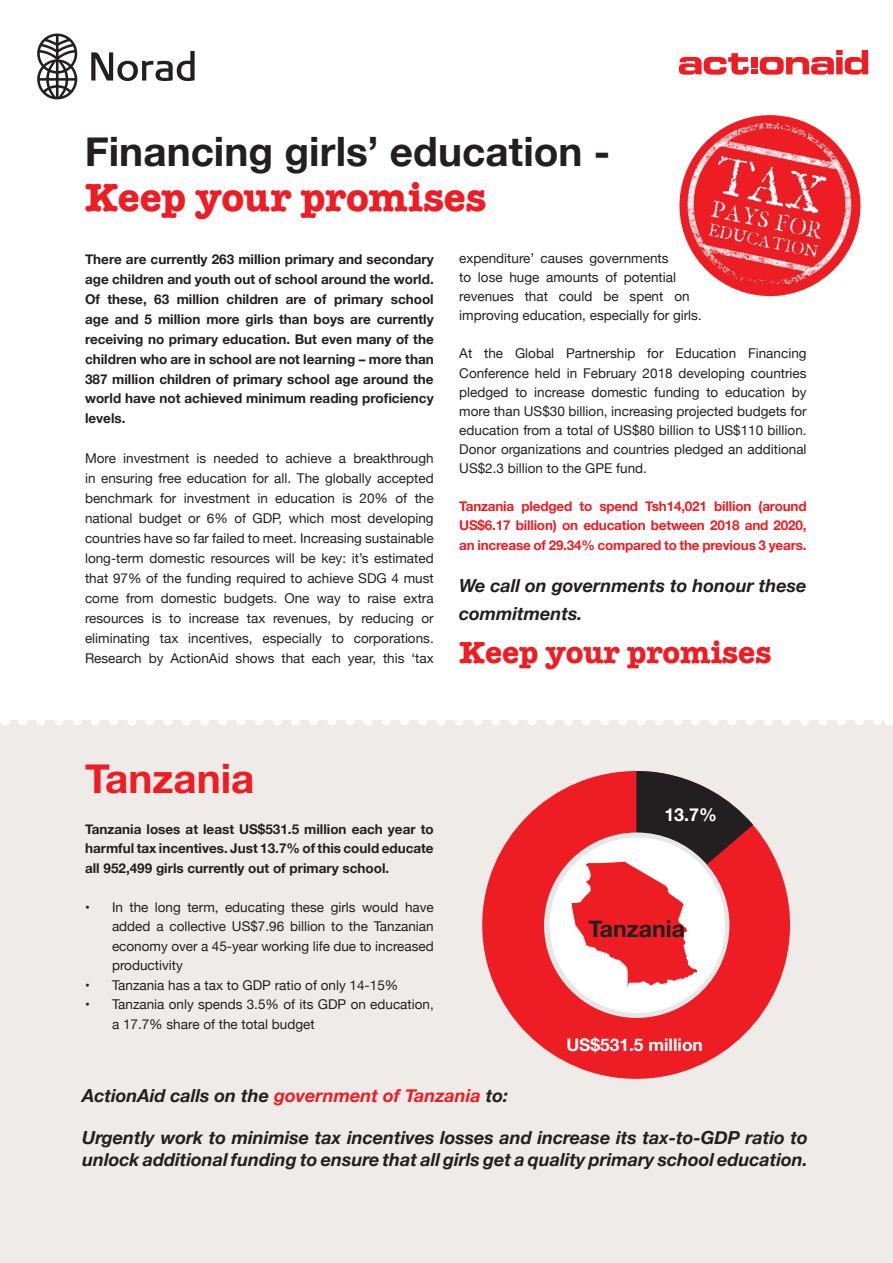
<style>
.page{position:relative;width:893px;height:1263px;background:#fff}
.page>*{position:absolute;margin:0;border:0;box-sizing:border-box;transform-origin:0 0}
.t1{font:700 40.5px "Helvetica Neue";color:#231f20}
.t2{font:700 40.5px "American Typewriter";letter-spacing:-.005em;color:#ee1d23}
.body_copy{font:700 40.5px "Helvetica Neue";color:#ee1d23}
.body_copy-2{font:700 31.5px "American Typewriter";color:#ee1d23}
.body_copy-3{font:700 28.8px "Helvetica Neue";color:#152a14}
.t3{font:700 23.1px "Helvetica Neue";color:#231f20}
.body_copy-4{font:italic 700 18px/27.3px "Helvetica Neue";color:#231f20}
.t4{font:700 17.85px "Helvetica Neue";color:#fff}
.t5{font:700 17.4px "Helvetica Neue";color:#fff}
.body_copy-5{font:13.5px/20px "Helvetica Neue";color:#231f20;text-align:justify}
.body_copy-6{font:700 13.5px/20px "Helvetica Neue";color:#231f20;text-align:justify}
.body_copy-7{font:700 13.5px/19.4px "Helvetica Neue";letter-spacing:-.015em;color:#ee1d23;text-align:justify}
.s1{color:#ee1d23}
</style>
<div class="page">
<div style="left:0;top:721px;width:893px;height:542px;background:#eeebe8"></div>
<svg style="left:91px;top:51px;width:104px;height:30px"></svg>
<svg style="left:37px;top:34px;width:40px;height:65px"></svg>
<svg style="left:679px;top:50px;width:189px;height:25px"></svg>
<img style="left:679px;top:115px;width:182px;height:182px">
<svg style="left:23px;top:720px;width:856px;height:5px"></svg>
<div style="left:482px;top:771px;width:308px;height:308px;background:#ee1d23;border-radius:50%"></div>
<div style="left:544px;top:832px;width:185px;height:186px;background:#e6e7e9;border-radius:50%"></div>
<div style="left:550px;top:837px;width:175px;height:176px;background:#fff;border-radius:50%"></div>
<svg style="left:570px;top:770px;width:183px;height:225px"></svg>
<p class="t1" style="left:85px;top:120px;width:527px">Financing girls’ education -</p>
<p class="t2" style="left:85px;top:173px;width:403px">Keep your promises</p>
<p class="body_copy-6" style="left:85px;top:249px;width:350px">There are currently 263 million primary and secondary age children and youth out of school around the world.<br>Of these, 63 million children are of primary school age and 5 million more girls than boys are currently receiving no primary education. But even many of the children who are in school are not learning – more than 387 million children of primary school age around the world have not achieved minimum reading proficiency levels.</p>
<p class="body_copy-5" style="left:85px;top:449px;width:350px">More investment is needed to achieve a breakthrough in ensuring free education for all. The globally accepted benchmark for investment in education is 20% of the national budget or 6% of GDP, which most developing countries have so far failed to meet. Increasing sustainable long-term domestic resources will be key: it’s estimated that 97% of the funding required to achieve SDG 4 must come from domestic budgets. One way to raise extra resources is to increase tax revenues, by reducing or eliminating tax incentives, especially to corporations.<br>Research by ActionAid shows that each year, this ‘tax</p>
<p class="body_copy-5" style="left:459px;top:250px;width:244px;line-height:19px;text-align:left">expenditure’ causes governments<br>to lose huge amounts of potential revenues that could be spent on improving education, especially for girls.</p>
<p class="body_copy-5" style="left:459px;top:345px;width:349px;line-height:19px">At the Global Partnership for Education Financing Conference held in February 2018 developing countries pledged to increase domestic funding to education by more than US$30 billion, increasing projected budgets for education from a total of US$80 billion to US$110 billion.<br>Donor organizations and countries pledged an additional US$2.3 billion to the GPE fund.</p>
<p class="body_copy-7" style="left:459px;top:497px;width:349px">Tanzania pledged to spend Tsh14,021 billion (around US$6.17 billion) on education between 2018 and 2020, an increase of 29.34% compared to the previous 3 years.</p>
<p class="body_copy-4" style="left:459px;top:573px;width:349px">We call on governments to honour these commitments.</p>
<p class="body_copy-2" style="left:459px;top:633px;width:314px">Keep your promises</p>
<p class="body_copy" style="left:85px;top:747px;width:171px">Tanzania</p>
<p class="body_copy-6" style="left:85px;top:820px;width:350px;line-height:19.5px">Tanzania loses at least US$531.5 million each year to harmful tax incentives. Just 13.7% of this could educate all 952,499 girls currently out of primary school.</p>
<p class="body_copy-5" style="left:112px;top:898px;width:323px;line-height:19.5px;text-indent:-27px">• In the long term, educating these girls would have added a collective US$7.96 billion to the Tanzanian economy over a 45-year working life due to increased productivity</p>
<p class="body_copy-5" style="left:85px;top:976px;width:315px">• Tanzania has a tax to GDP ratio of only 14-15%</p>
<p class="body_copy-5" style="left:112px;top:996px;width:323px;line-height:19.5px;text-indent:-27px">• Tanzania only spends 3.5% of its GDP on education, a 17.7% share of the total budget</p>
<p class="t4" style="left:664px;top:801px;width:54px">13.7%</p>
<p class="body_copy-3" style="left:588px;top:901px;width:99px">Malawi</p>
<p class="t3" style="left:588px;top:910px;width:98px">Tanzania</p>
<p class="t5" style="left:566px;top:1031px;width:138px">US$531.5 million</p>
<p class="body_copy-4" style="left:82px;top:1082px;width:428px">ActionAid calls on the <span class="s1">government of Tanzania</span> to:</p>
<p class="body_copy-4" style="left:82px;top:1126px;width:727px;line-height:22.5px">Urgently work to minimise tax incentives losses and increase its tax-to-GDP ratio to unlock additional funding to ensure that all girls get a quality primary school education.</p>
</div>
